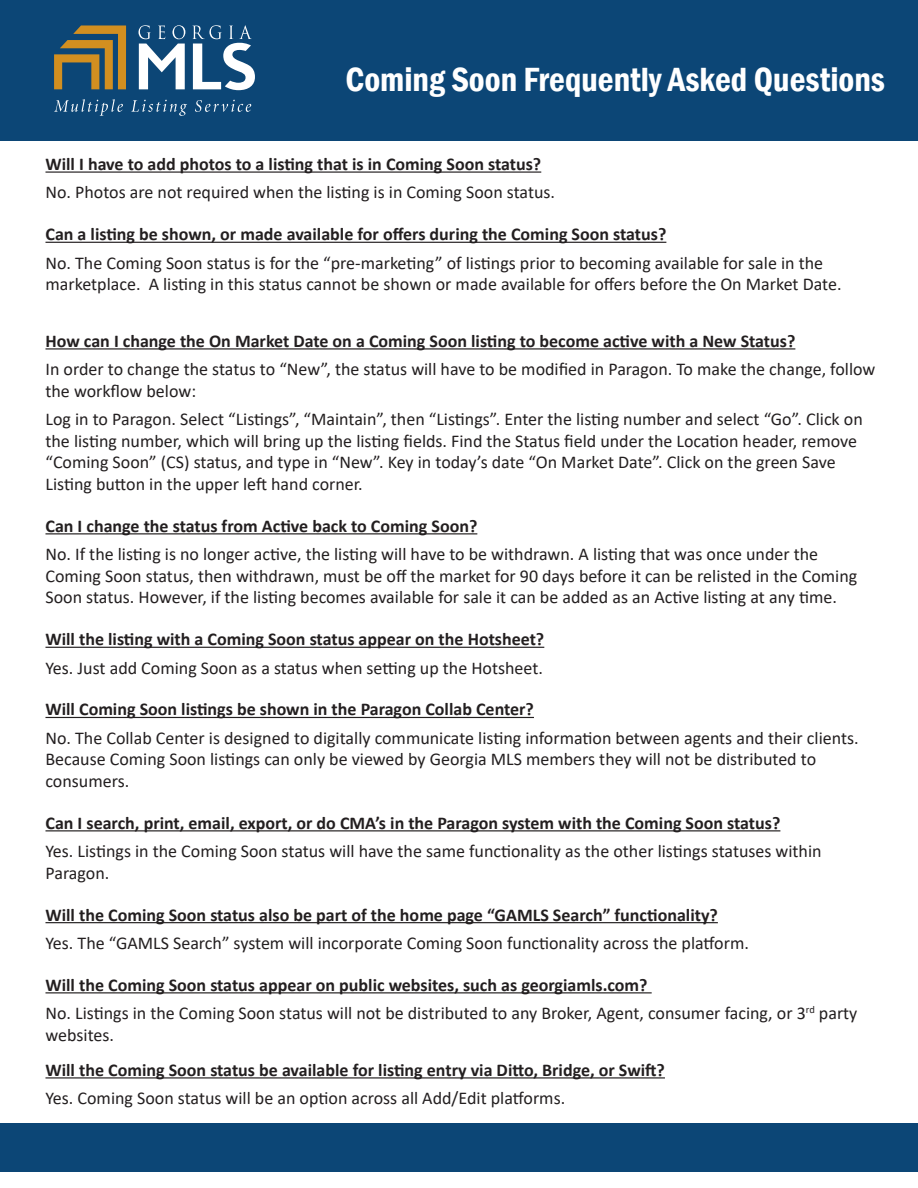
<style>
.page{position:relative;width:918px;height:1188px;background:#fff}
.page>*{position:absolute;margin:0;border:0;box-sizing:border-box;transform-origin:0 0}
.t1{font:600 condensed 34.5px "Franklin Gothic";color:#fff}
.t2{font:18px/21.6px "Calibri";color:#231f20}
.t3{font:700 18px "Calibri";color:#231f20}
</style>
<div class="page">
<div style="left:0;top:0;width:918px;height:140px;background:#0c4676"></div>
<svg style="left:54px;top:25px;width:72px;height:64px"></svg>
<svg style="left:139px;top:25px;width:46px;height:64px"></svg>
<svg style="left:192px;top:25px;width:63px;height:65px"></svg>
<svg style="left:54px;top:99px;width:69px;height:17px"></svg>
<svg style="left:131px;top:100px;width:56px;height:16px"></svg>
<svg style="left:195px;top:100px;width:56px;height:12px"></svg>
<div style="left:0;top:1123px;width:918px;height:49px;background:#0c4676"></div>
<hr style="left:45px;top:171px;width:496px;height:2px;background:#231f20">
<hr style="left:45px;top:242px;width:621px;height:1px;background:#231f20">
<hr style="left:45px;top:348px;width:750px;height:2px;background:#231f20">
<hr style="left:45px;top:533px;width:432px;height:1px;background:#231f20">
<hr style="left:45px;top:647px;width:499px;height:1px;background:#231f20">
<hr style="left:45px;top:717px;width:489px;height:1px;background:#231f20">
<hr style="left:45px;top:830px;width:735px;height:1px;background:#231f20">
<hr style="left:45px;top:922px;width:673px;height:1px;background:#231f20">
<hr style="left:45px;top:992px;width:607px;height:1px;background:#231f20">
<hr style="left:45px;top:1077px;width:620px;height:2px;background:#231f20">
<p class="t1" style="left:346px;top:57px;width:541px">Coming Soon Frequently Asked Questions</p>
<p class="t3" style="left:45px;top:151px;width:497px">Will I have to add photos to a listing that is in Coming Soon status?</p>
<p class="t2" style="left:45px;top:181px;width:511px">No. Photos are not required when the listing is in Coming Soon status.</p>
<p class="t3" style="left:45px;top:222px;width:622px">Can a listing be shown, or made available for offers during the Coming Soon status?</p>
<p class="t2" style="left:45px;top:251px;width:798px">No. The Coming Soon status is for the “pre-marketing” of listings prior to becoming available for sale in the marketplace. A listing in this status cannot be shown or made available for offers before the On Market Date.</p>
<p class="t3" style="left:45px;top:328px;width:751px">How can I change the On Market Date on a Coming Soon listing to become active with a New Status?</p>
<p class="t2" style="left:45px;top:358px;width:831px">In order to change the status to “New”, the status will have to be modified in Paragon. To make the change, follow the workflow below:</p>
<p class="t2" style="left:45px;top:408px;width:819px">Log in to Paragon. Select “Listings”, “Maintain”, then “Listings”. Enter the listing number and select “Go”. Click on the listing number, which will bring up the listing fields. Find the Status field under the Location header, remove “Coming Soon” (CS) status, and type in “New”. Key in today’s date “On Market Date”. Click on the green Save Listing button in the upper left hand corner.</p>
<p class="t3" style="left:45px;top:513px;width:433px">Can I change the status from Active back to Coming Soon?</p>
<p class="t2" style="left:45px;top:543px;width:813px">No. If the listing is no longer active, the listing will have to be withdrawn. A listing that was once under the<br>Coming Soon status, then withdrawn, must be off the market for 90 days before it can be relisted in the Coming<br>Soon status. However, if the listing becomes available for sale it can be added as an Active listing at any time.</p>
<p class="t3" style="left:45px;top:627px;width:500px">Will the listing with a Coming Soon status appear on the Hotsheet?</p>
<p class="t2" style="left:45px;top:656px;width:499px">Yes. Just add Coming Soon as a status when setting up the Hotsheet.</p>
<p class="t3" style="left:45px;top:697px;width:490px">Will Coming Soon listings be shown in the Paragon Collab Center?</p>
<p class="t2" style="left:45px;top:727px;width:815px">No. The Collab Center is designed to digitally communicate listing information between agents and their clients.<br>Because Coming Soon listings can only be viewed by Georgia MLS members they will not be distributed to consumers.</p>
<p class="t3" style="left:45px;top:810px;width:736px">Can I search, print, email, export, or do CMA’s in the Paragon system with the Coming Soon status?</p>
<p class="t2" style="left:45px;top:840px;width:778px">Yes. Listings in the Coming Soon status will have the same functionality as the other listings statuses within<br>Paragon.</p>
<p class="t3" style="left:45px;top:902px;width:674px">Will the Coming Soon status also be part of the home page “GAMLS Search” functionality?</p>
<p class="t2" style="left:45px;top:932px;width:705px">Yes. The “GAMLS Search” system will incorporate Coming Soon functionality across the platform.</p>
<p class="t3" style="left:45px;top:972px;width:604px">Will the Coming Soon status appear on public websites, such as georgiamls.com?</p>
<p class="t2" style="left:45px;top:1002px;width:813px">No. Listings in the Coming Soon status will not be distributed to any Broker, Agent, consumer facing, or 3<sup>rd</sup> party websites.</p>
<p class="t3" style="left:45px;top:1057px;width:621px">Will the Coming Soon status be available for listing entry via Ditto, Bridge, or Swift?</p>
<p class="t2" style="left:45px;top:1087px;width:521px">Yes. Coming Soon status will be an option across all Add/Edit platforms.</p>
</div>
